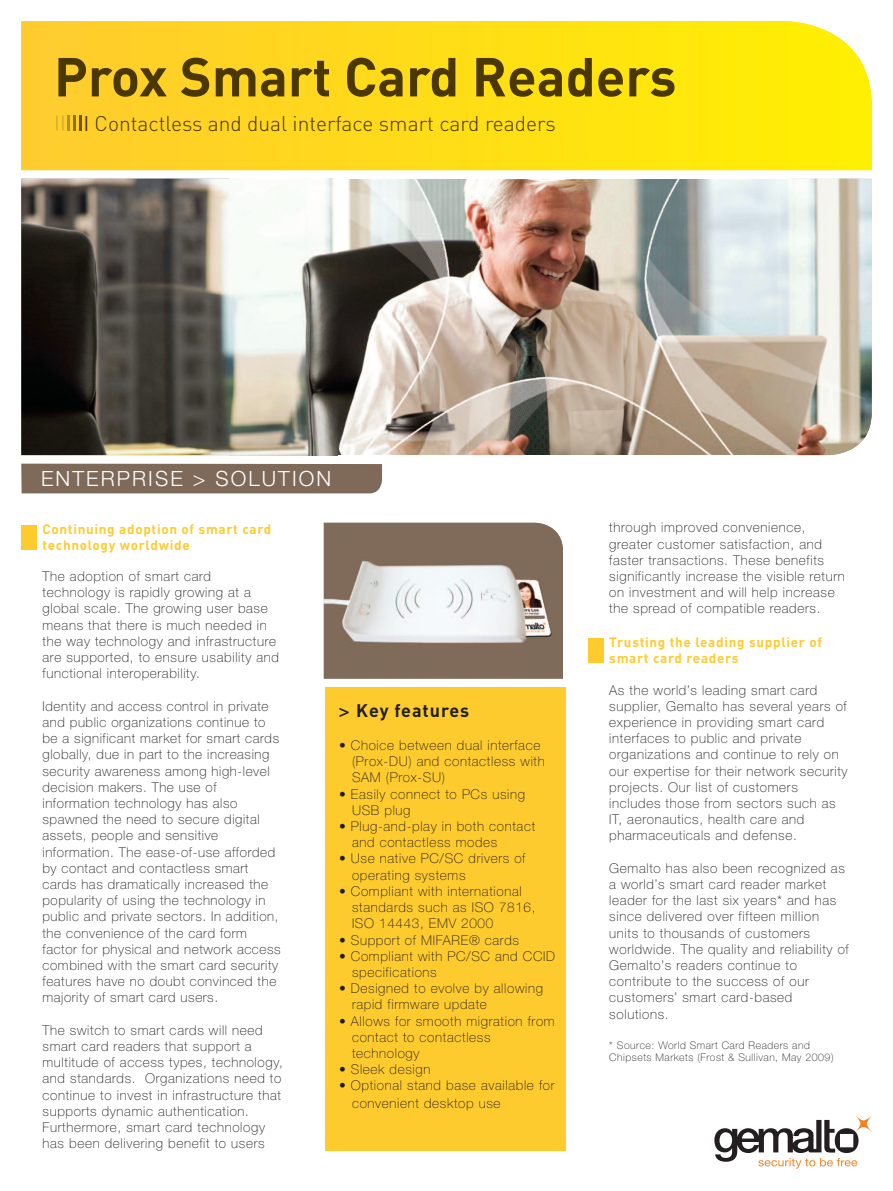
<style>
.page{position:relative;width:893px;height:1191px;background:#fff}
.page>*{position:absolute;margin:0;border:0;box-sizing:border-box;transform-origin:0 0}
.t1{font:700 54px "DIN";color:#4a3800}
.t2{font:300 21px "DIN";color:#4a3800}
.t3{font:300 21px "Helvetica Neue";letter-spacing:.1em;color:#fff}
.t4{font:700 18px "DIN";letter-spacing:.05em;color:#231f20}
.t5{font:100 13.5px/16.2px "Helvetica Neue LT";letter-spacing:.05em;color:#231f20}
.t6{font:700 13.5px/16.2px "DIN";letter-spacing:.05em;color:#fecb2f}
.t7{font:100 10.5px/12.6px "Helvetica Neue LT";letter-spacing:.05em;color:#231f20}
.s1{font-weight:400}
.s2{font-family:"Helvetica Neue LT";font-weight:500}
</style>
<div class="page">
<img style="left:21px;top:179px;width:208px;height:276px">
<img style="left:865px;top:179px;width:7px;height:258px">
<img style="left:229px;top:170px;width:39px;height:324px">
<img style="left:268px;top:179px;width:70px;height:396px">
<img style="left:338px;top:179px;width:527px;height:276px">
<img style="left:338px;top:478px;width:199px;height:45px">
<svg style="left:21px;top:21px;width:851px;height:149px;background:#fedd1a"></svg>
<img style="left:56px;top:116px;width:8px;height:14px">
<svg style="left:68px;top:116px;width:13px;height:14px"></svg>
<div style="left:21px;top:463px;width:361px;height:30px;background:#7f6959"></div>
<div style="left:588px;top:638px;width:15px;height:25px;background:#fecb2f"></div>
<div style="left:21px;top:525px;width:16px;height:25px;background:#fecb2f"></div>
<svg style="left:714px;top:1116px;width:158px;height:52px"></svg>
<div style="left:325px;top:687px;width:240px;height:464px;background:#fecb2f"></div>
<img style="left:324px;top:523px;width:239px;height:155px">
<h1 class="t1" style="left:54px;top:46px;width:624px">Prox Smart Card Readers</h1>
<h2 class="t2" style="left:83px;top:111px;width:474px"><span class="s1">I</span> Contactless and dual interface smart card readers</h2>
<h2 class="t3" style="left:41px;top:470px;width:292px">ENTERPRISE &gt; SOLUTION</h2>
<p class="t6" style="left:43px;top:521px;width:230px">Continuing adoption of smart card technology worldwide</p>
<p class="t5" style="left:43px;top:569px;width:238px">The adoption of smart card technology is rapidly growing at a global scale. The growing user base means that there is much needed in the way technology and infrastructure are supported, to ensure usability and functional interoperability.</p>
<p class="t5" style="left:43px;top:699px;width:240px">Identity and access control in private and public organizations continue to be a significant market for smart cards globally, due in part to the increasing security awareness among high-level decision makers. The use of information technology has also spawned the need to secure digital assets, people and sensitive information. The ease-of-use afforded by contact and contactless smart cards has dramatically increased the popularity of using the technology in public and private sectors. In addition, the convenience of the card form factor for physical and network access combined with the smart card security features have no doubt convinced the majority of smart card users.</p>
<p class="t5" style="left:43px;top:1023px;width:242px">The switch to smart cards will need smart card readers that support a multitude of access types, technology, and standards. Organizations need to continue to invest in infrastructure that supports dynamic authentication.<br>Furthermore, smart card technology has been delivering benefit to users</p>
<h3 class="t4" style="left:339px;top:700px;width:132px"><span class="s2">&gt;</span> Key features</h3>
<p class="t5" style="left:352px;top:738px;width:194px;text-indent:-13px">• Choice between dual interface (Prox-DU) and contactless with<br>SAM (Prox-SU)</p>
<p class="t5" style="left:352px;top:787px;width:175px;text-indent:-13px">• Easily connect to PCs using<br>USB plug</p>
<p class="t5" style="left:352px;top:819px;width:185px;text-indent:-13px">• Plug-and-play in both contact and contactless modes</p>
<p class="t5" style="left:352px;top:851px;width:175px;text-indent:-13px">• Use native PC/SC drivers of operating systems</p>
<p class="t5" style="left:352px;top:884px;width:185px;text-indent:-13px">• Compliant with international standards such as ISO 7816,<br>ISO 14443, EMV 2000</p>
<p class="t5" style="left:339px;top:932px;width:182px">• Support of MIFARE® cards</p>
<p class="t5" style="left:352px;top:949px;width:205px;text-indent:-13px">• Compliant with PC/SC and CCID specifications</p>
<p class="t5" style="left:352px;top:981px;width:193px;text-indent:-13px">• Designed to evolve by allowing rapid firmware update</p>
<p class="t5" style="left:352px;top:1013px;width:204px;text-indent:-13px">• Allows for smooth migration from contact to contactless technology</p>
<p class="t5" style="left:339px;top:1062px;width:93px">• Sleek design</p>
<p class="t5" style="left:352px;top:1078px;width:204px;line-height:17.2px;text-indent:-13px">• Optional stand base available for convenient desktop use</p>
<p class="t5" style="left:609px;top:521px;width:237px">through improved convenience, greater customer satisfaction, and faster transactions. These benefits significantly increase the visible return on investment and will help increase the spread of compatible readers.</p>
<p class="t6" style="left:609px;top:634px;width:214px">Trusting the leading supplier of smart card readers</p>
<p class="t5" style="left:609px;top:683px;width:240px">As the world’s leading smart card supplier, Gemalto has several years of experience in providing smart card interfaces to public and private organizations and continue to rely on our expertise for their network security projects. Our list of customers includes those from sectors such as IT, aeronautics, health care and pharmaceuticals and defense.</p>
<p class="t5" style="left:609px;top:861px;width:241px">Gemalto has also been recognized as a world’s smart card reader market leader for the last six years* and has since delivered over fifteen million units to thousands of customers worldwide. The quality and reliability of<br>Gemalto’s readers continue to contribute to the success of our customers’ smart card-based solutions.</p>
<p class="t7" style="left:609px;top:1039px;width:226px">* Source: World Smart Card Readers and<br>Chipsets Markets (Frost &amp; Sullivan, May 2009)</p>
</div>
